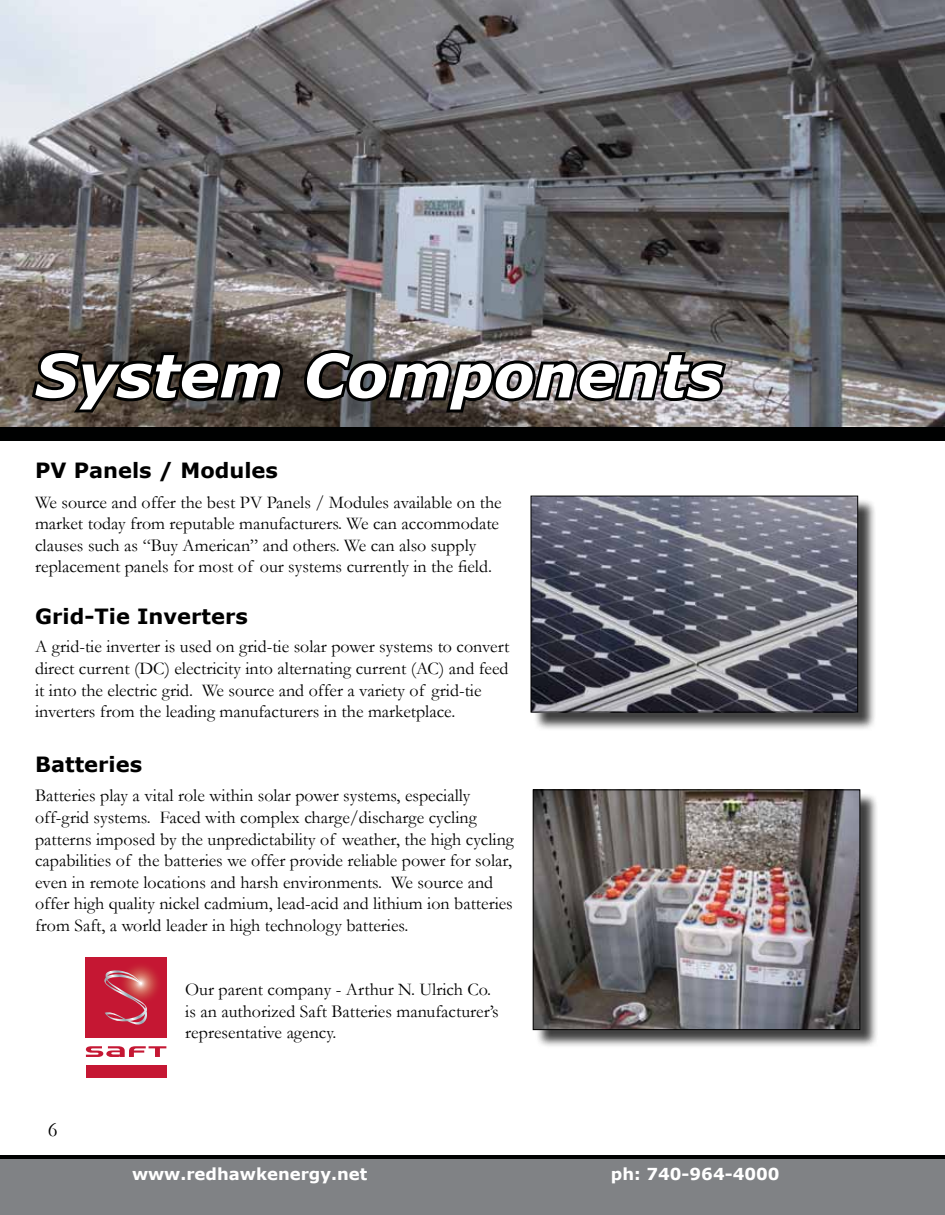
<style>
.page{position:relative;width:945px;height:1215px;background:#fff}
.page>*{position:absolute;margin:0;border:0;box-sizing:border-box;transform-origin:0 0}
.t1{font:italic 700 60px "Verdana";color:#fff}
.t2{font:700 21px "Verdana";color:#000}
.t3{font:21px "Garamond";color:#000}
.t4{font:18px/21.6px "Garamond";color:#000101}
.t5{font:700 16.5px "Verdana";color:#fff}
</style>
<div class="page">
<div style="left:0;top:1159px;width:945px;height:56px;background:#808285"></div>
<hr style="left:0;top:1155px;width:945px;height:4px;background:#000101">
<img style="left:0;top:0;width:945px;height:427px">
<div style="left:0;top:427px;width:945px;height:13px;background:#000101"></div>
<svg style="left:28px;top:346px;width:259px;height:69px"></svg>
<svg style="left:300px;top:346px;width:430px;height:69px"></svg>
<div style="left:533px;top:498px;width:344px;height:233px;background:#000;opacity:.75"></div>
<img style="left:533px;top:498px;width:323px;height:212px">
<div style="left:531px;top:496px;width:327px;height:216px;border:1px solid #000"></div>
<div style="left:535px;top:792px;width:344px;height:256px;background:#000;opacity:.75"></div>
<img style="left:535px;top:792px;width:323px;height:236px">
<div style="left:533px;top:790px;width:327px;height:240px;border:1px solid #000"></div>
<svg style="left:86px;top:957px;width:80px;height:81px"></svg>
<div style="left:86px;top:1065px;width:80px;height:13px;background:#c51733"></div>
<svg style="left:86px;top:1046px;width:80px;height:11px"></svg>
<svg style="left:104px;top:970px;width:45px;height:55px"></svg>
<h1 class="t1" style="left:35px;top:333px;width:689px">System Components</h1>
<p class="t2" style="left:35px;top:456px;width:244px">PV Panels / Modules</p>
<p class="t4" style="left:35px;top:491px;width:468px">We source and offer the best PV Panels / Modules available on the market today from reputable manufacturers. We can accommodate clauses such as “Buy American” and others. We can also supply replacement panels for most of our systems currently in the field.</p>
<p class="t2" style="left:35px;top:601px;width:214px">Grid-Tie Inverters</p>
<p class="t4" style="left:35px;top:635px;width:476px">A grid-tie inverter is used on grid-tie solar power systems to convert direct current (DC) electricity into alternating current (AC) and feed it into the electric grid. We source and offer a variety of grid-tie inverters from the leading manufacturers in the marketplace.</p>
<p class="t2" style="left:35px;top:749px;width:109px">Batteries</p>
<p class="t4" style="left:35px;top:785px;width:480px">Batteries play a vital role within solar power systems, especially off-grid systems. Faced with complex charge/discharge cycling patterns imposed by the unpredictability of weather, the high cycling capabilities of the batteries we offer provide reliable power for solar, even in remote locations and harsh environments. We source and offer high quality nickel cadmium, lead-acid and lithium ion batteries from Saft, a world leader in high technology batteries.</p>
<p class="t3" style="left:48px;top:1115px;width:11px">6</p>
<p class="t4" style="left:185px;top:978px;width:315px">Our parent company - Arthur N. Ulrich Co. is an authorized Saft Batteries manufacturer’s representative agency.</p>
<p class="t5" style="left:132px;top:1163px;width:237px">www.redhawkenergy.net</p>
<p class="t5" style="left:611px;top:1163px;width:170px">ph: 740-964-4000</p>
</div>
